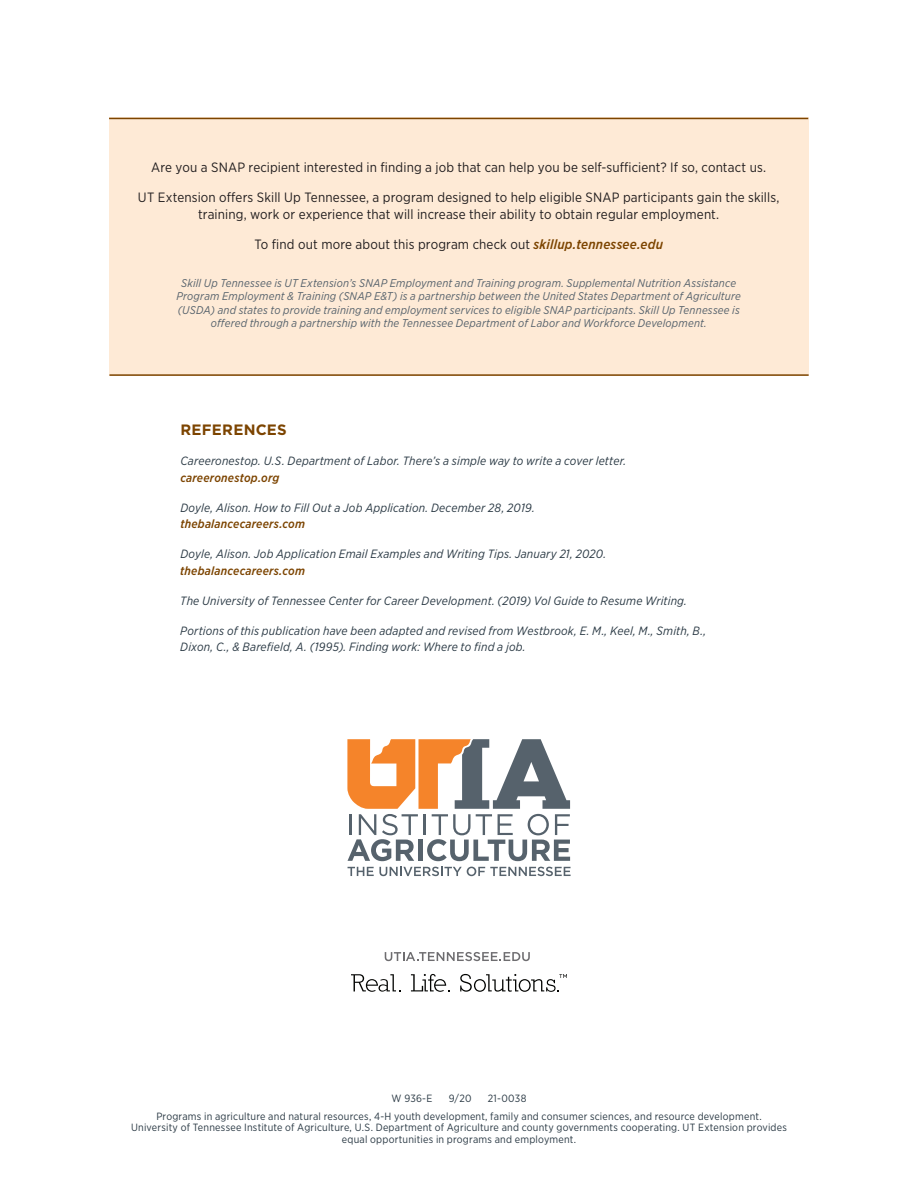
<style>
.page{position:relative;width:918px;height:1188px;background:#fff}
.page>*{position:absolute;margin:0;border:0;box-sizing:border-box;transform-origin:0 0}
.t1{font:700 15px "Gotham";letter-spacing:.02em;color:#7c4400}
.Body_Text{font:13.5px/16.5px "Gotham Narrow";letter-spacing:.01em;color:#231f20;text-align:center}
.tables_body{font:italic 12px/16.5px "Gotham Narrow";letter-spacing:.015em;color:#2b3a45}
.Body_Text-2{font:italic 11.25px/13.5px "Gotham Narrow";letter-spacing:.015em;color:#56626c;text-align:center}
.PAN___EEO{font:10.5px/11.4px "Gotham Narrow";letter-spacing:.02em;color:#2b3a45;text-align:center}
.s1{font-weight:500;font-style:italic;color:#7c4400}
.s2{font-weight:500;color:#7c4400}
</style>
<div class="page">
<div style="left:109px;top:118px;width:700px;height:258px;background:#feead6"></div>
<svg style="left:347px;top:739px;width:223px;height:122px"></svg>
<svg style="left:348px;top:867px;width:223px;height:9px"></svg>
<svg style="left:385px;top:952px;width:145px;height:9px"></svg>
<svg style="left:351px;top:974px;width:49px;height:18px"></svg>
<svg style="left:411px;top:974px;width:38px;height:18px"></svg>
<svg style="left:460px;top:974px;width:107px;height:18px"></svg>
<hr style="left:109px;top:118px;width:699px;height:1px;background:#7c4400">
<hr style="left:109px;top:374px;width:700px;height:2px;background:#7c4400">
<p class="Body_Text" style="left:151px;top:159px;width:616px">Are you a SNAP recipient interested in finding a job that can help you be self-sufficient? If so, contact us.</p>
<p class="Body_Text" style="left:138px;top:189px;width:643px">UT Extension offers Skill Up Tennessee, a program designed to help eligible SNAP participants gain the skills, training, work or experience that will increase their ability to obtain regular employment.</p>
<p class="Body_Text" style="left:254px;top:236px;width:410px">To find out more about this program check out <span class="s1">skillup.tennessee.edu</span></p>
<p class="Body_Text-2" style="left:177px;top:276px;width:566px">Skill Up Tennessee is UT Extension’s SNAP Employment and Training program. Supplemental Nutrition Assistance Program Employment &amp; Training (SNAP E&amp;T) is a partnership between the United States Department of Agriculture (USDA) and states to provide training and employment services to eligible SNAP participants. Skill Up Tennessee is offered through a partnership with the Tennessee Department of Labor and Workforce Development.</p>
<p class="t1" style="left:180px;top:420px;width:108px">REFERENCES</p>
<p class="tables_body" style="left:180px;top:453px;width:447px">Careeronestop. U.S. Department of Labor. There’s a simple way to write a cover letter. <span class="s2">careeronestop.org</span></p>
<p class="tables_body" style="left:180px;top:499px;width:356px">Doyle, Alison. How to Fill Out a Job Application. December 28, 2019. <span class="s2">thebalancecareers.com</span></p>
<p class="tables_body" style="left:180px;top:546px;width:427px">Doyle, Alison. Job Application Email Examples and Writing Tips. January 21, 2020. <span class="s2">thebalancecareers.com</span></p>
<p class="tables_body" style="left:180px;top:592px;width:508px">The University of Tennessee Center for Career Development. (2019) Vol Guide to Resume Writing.</p>
<p class="tables_body" style="left:180px;top:622px;width:527px">Portions of this publication have been adapted and revised from Westbrook, E. M., Keel, M., Smith, B.,<br>Dixon, C., &amp; Barefield, A. (1995). Finding work: Where to find a job.</p>
<p class="PAN___EEO" style="left:392px;top:1092px;width:42px">W 936-E</p>
<p class="PAN___EEO" style="left:449px;top:1092px;width:24px">9/20</p>
<p class="PAN___EEO" style="left:488px;top:1092px;width:40px">21-0038</p>
<p class="PAN___EEO" style="left:131px;top:1110px;width:657px">Programs in agriculture and natural resources, 4-H youth development, family and consumer sciences, and resource development.<br>University of Tennessee Institute of Agriculture, U.S. Department of Agriculture and county governments cooperating. UT Extension provides equal opportunities in programs and employment.</p>
</div>
